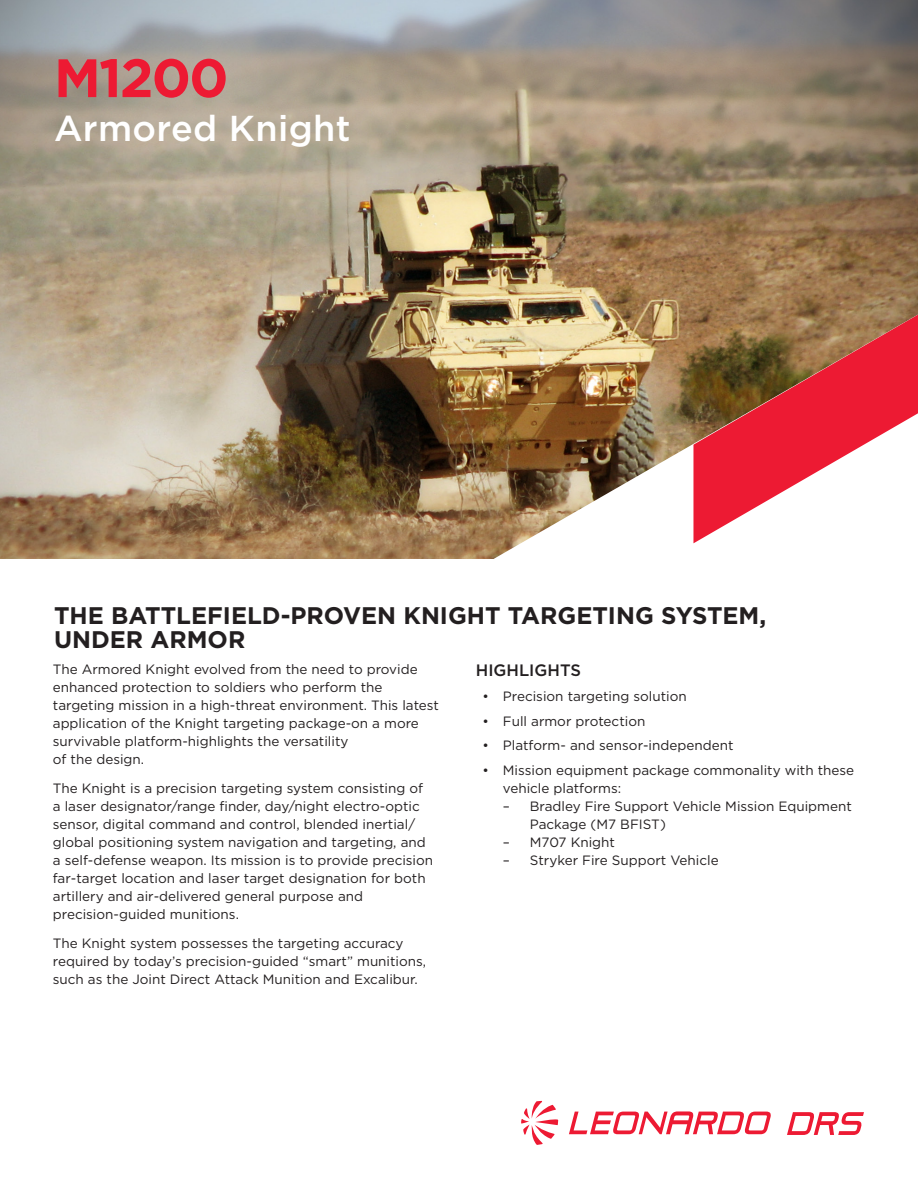
<style>
.page{position:relative;width:918px;height:1188px;background:#fff}
.page>*{position:absolute;margin:0;border:0;box-sizing:border-box;transform-origin:0 0}
.Product_Name_-_Red{font:700 54px "Gotham";letter-spacing:-.035em;color:#ed1a33}
.Product_Name_2{font:500 36px "Gotham";letter-spacing:.01em;color:#fff}
.Heading_1_-_Large{font:700 24px/24px "Gotham";color:#231f20}
.Heading_2_for_paragr{font:500 16.5px "Gotham";color:#231f20}
.Paragraph_text{font:13.5px/18px "Gotham";color:#231f20}
</style>
<div class="page">
<img style="left:0;top:0;width:918px;height:558px">
<img style="left:489px;top:294px;width:429px;height:265px">
<svg style="left:693px;top:299px;width:225px;height:244px"></svg>
<svg style="left:569px;top:1111px;width:202px;height:23px"></svg>
<svg style="left:521px;top:1101px;width:37px;height:44px"></svg>
<svg style="left:787px;top:1112px;width:77px;height:23px"></svg>
<p class="Product_Name_-_Red" style="left:54px;top:42px;width:176px">M1200</p>
<p class="Product_Name_2" style="left:54px;top:105px;width:298px">Armored Knight</p>
<p class="Heading_1_-_Large" style="left:54px;top:603px;width:714px">THE BATTLEFIELD-PROVEN KNIGHT TARGETING SYSTEM,<br>UNDER ARMOR</p>
<p class="Paragraph_text" style="left:53px;top:660px;width:388px">The Armored Knight evolved from the need to provide enhanced protection to soldiers who perform the targeting mission in a high-threat environment. This latest application of the Knight targeting package-on a more survivable platform-highlights the versatility<br>of the design.</p>
<p class="Paragraph_text" style="left:53px;top:779px;width:382px">The Knight is a precision targeting system consisting of a laser designator/range finder, day/night electro-optic sensor, digital command and control, blended inertial/ global positioning system navigation and targeting, and a self-defense weapon. Its mission is to provide precision far-target location and laser target designation for both artillery and air-delivered general purpose and precision-guided munitions.</p>
<p class="Paragraph_text" style="left:53px;top:933px;width:375px">The Knight system possesses the targeting accuracy required by today’s precision-guided “smart” munitions, such as the Joint Direct Attack Munition and Excalibur.</p>
<p class="Heading_2_for_paragr" style="left:476px;top:660px;width:107px">HIGHLIGHTS</p>
<p class="Paragraph_text" style="left:483px;top:687px;width:206px">• Precision targeting solution</p>
<p class="Paragraph_text" style="left:483px;top:711px;width:164px">• Full armor protection</p>
<p class="Paragraph_text" style="left:483px;top:736px;width:252px">• Platform- and sensor-independent</p>
<p class="Paragraph_text" style="left:503px;top:761px;width:353px;text-indent:-20px">• Mission equipment package commonality with these vehicle platforms:</p>
<p class="Paragraph_text" style="left:530px;top:797px;width:323px;text-indent:-27px">– Bradley Fire Support Vehicle Mission Equipment<br>Package (M7 BFIST)</p>
<p class="Paragraph_text" style="left:503px;top:833px;width:114px">– M707 Knight</p>
<p class="Paragraph_text" style="left:503px;top:851px;width:217px">– Stryker Fire Support Vehicle</p>
</div>
